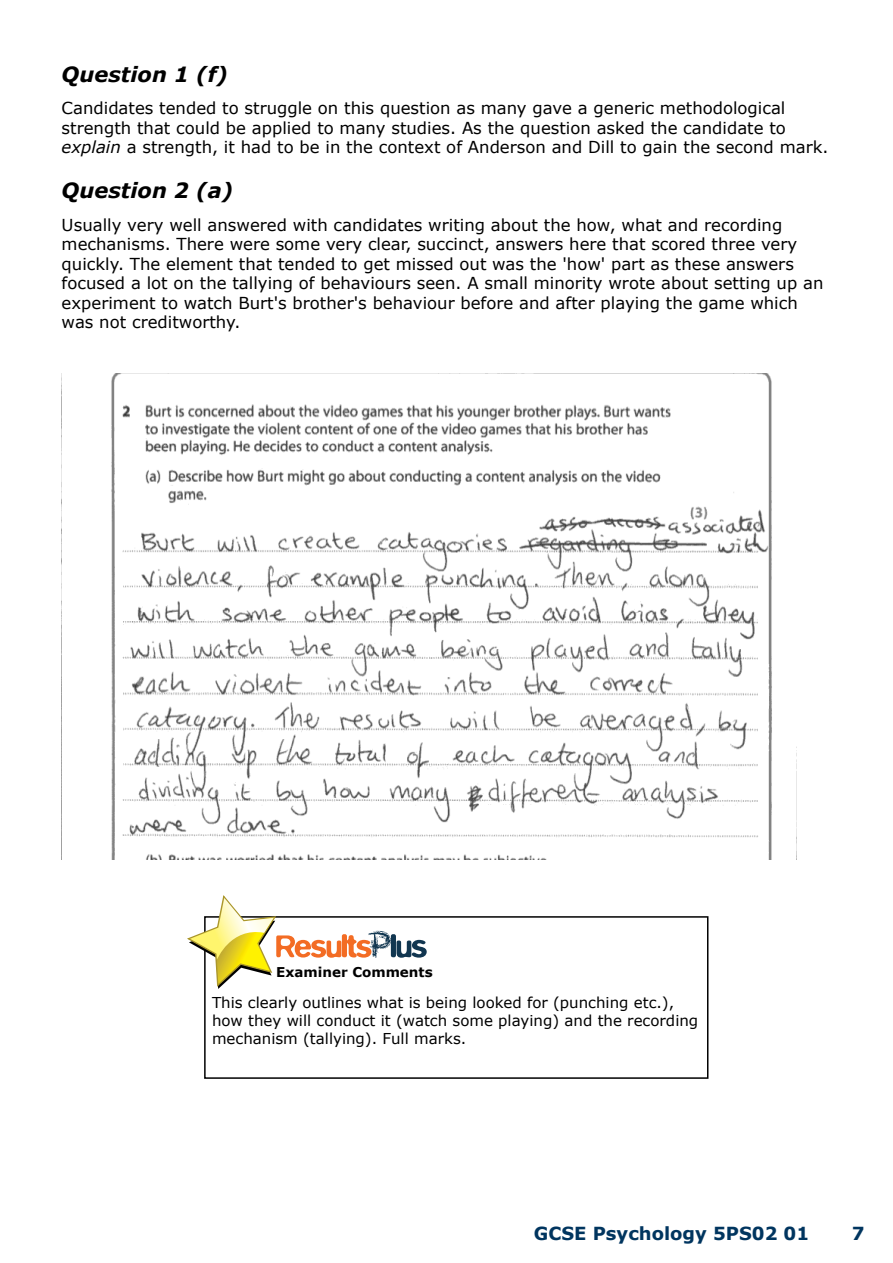
<style>
.page{position:relative;width:893px;height:1263px;background:#fff}
.page>*{position:absolute;margin:0;border:0;box-sizing:border-box;transform-origin:0 0}
.t1{font:italic 700 21px "Verdana";color:#000}
.t2{font:700 18px "Verdana";color:#00355f}
.t3{font:16.5px/19.5px "Verdana";color:#000}
.t4{font:15px/18px "Verdana";color:#000}
.t5{font:700 13.5px "Verdana";color:#000}
.s1{font-style:italic}
</style>
<div class="page">
<img style="left:111px;top:373px;width:661px;height:487px">
<div style="left:204px;top:916px;width:504px;height:163px;border:2px solid #000"></div>
<svg style="left:187px;top:895px;width:240px;height:94px"></svg>
<p class="t1" style="left:62px;top:59px;width:168px">Question 1 (f)</p>
<p class="t3" style="left:62px;top:98px;width:768px">Candidates tended to struggle on this question as many gave a generic methodological strength that could be applied to many studies. As the question asked the candidate to <span class="s1">explain</span> a strength, it had to be in the context of Anderson and Dill to gain the second mark.</p>
<p class="t1" style="left:62px;top:176px;width:173px">Question 2 (a)</p>
<p class="t3" style="left:62px;top:215px;width:763px">Usually very well answered with candidates writing about the how, what and recording mechanisms. There were some very clear, succinct, answers here that scored three very quickly. The element that tended to get missed out was the 'how' part as these answers focused a lot on the tallying of behaviours seen. A small minority wrote about setting up an experiment to watch Burt's brother's behaviour before and after playing the game which was not creditworthy.</p>
<p class="t5" style="left:276px;top:962px;width:158px">Examiner Comments</p>
<p class="t4" style="left:212px;top:993px;width:488px">This clearly outlines what is being looked for (punching etc.), how they will conduct it (watch some playing) and the recording mechanism (tallying). Full marks.</p>
<p class="t2" style="left:534px;top:1221px;width:277px">GCSE Psychology 5PS02 01</p>
<p class="t2" style="left:852px;top:1221px;width:14px">7</p>
</div>
